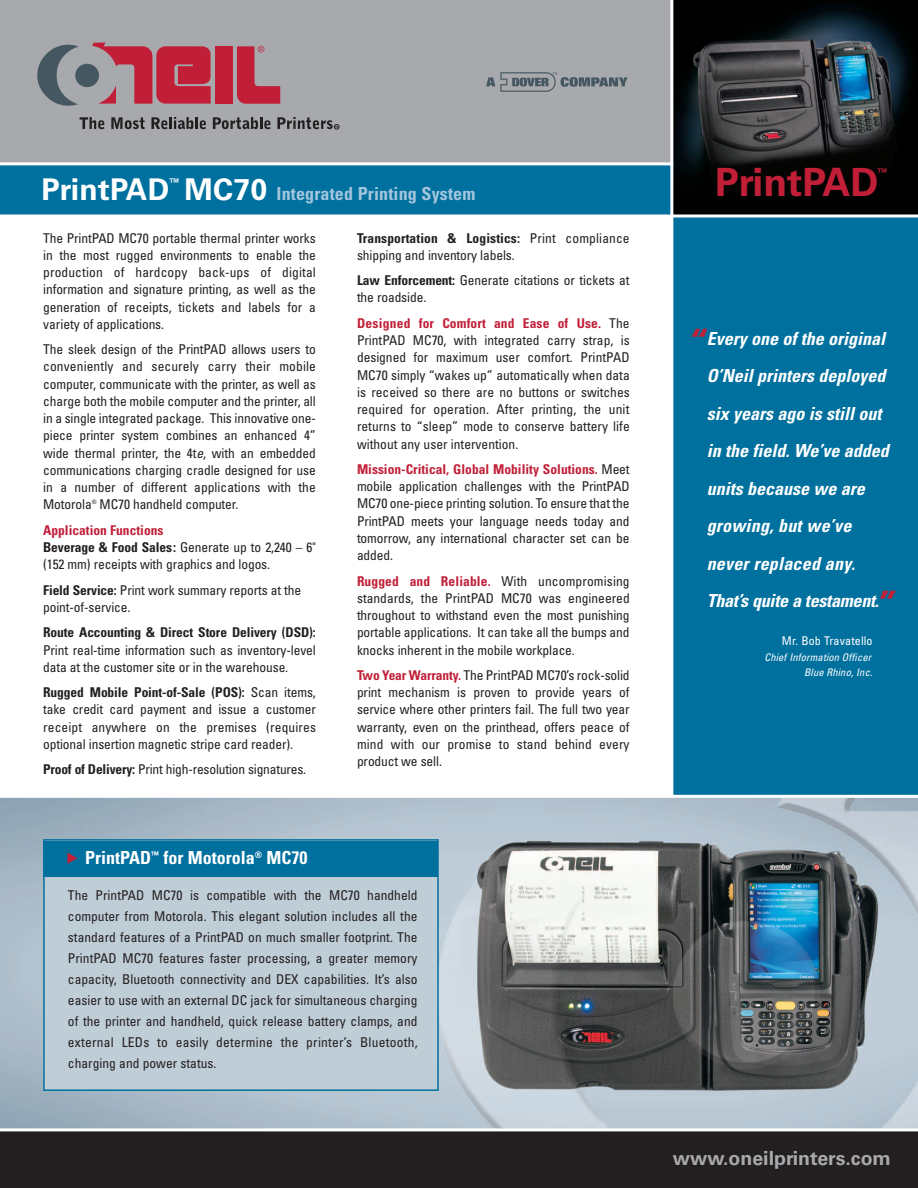
<style>
.page{position:relative;width:918px;height:1188px;background:#fff}
.page>*{position:absolute;margin:0;border:0;box-sizing:border-box;transform-origin:0 0}
.t1{font:italic 700 condensed 40.5px "Univers";color:#c11f38}
.t2{font:700 39px "Univers LT";color:#c11f38}
.t3{font:700 30px "Univers LT";letter-spacing:.01em;color:#fff}
.t4{font:700 19.5px "Univers LT";color:#a8a9ad}
.t5{font:italic 700 condensed 18px/37.5px "Univers";color:#fff}
.t6{font:700 condensed 18px "Univers";letter-spacing:.01em;color:#a3c6dd}
.t7{font:700 condensed 18px "Univers";color:#fff}
.t8{font:condensed 13.5px/17.2px "Univers";letter-spacing:-.01em;color:#231f20;text-align:justify}
.t9{font:700 condensed 13.5px "Univers";letter-spacing:-.01em;color:#231f20}
.t10{font:condensed 12px "Univers";letter-spacing:.015em;color:#fff}
.t11{font:700 12px "Univers LT";color:#fff}
.t12{font:700 12px "Univers LT";color:#c11f38}
.t13{font:italic condensed 10.5px/15px "Univers";letter-spacing:.015em;color:#fff;text-align:right}
.t14{font:condensed 6px "Univers";color:#231f20}
.s1{font-family:"Univers LT";font-stretch:normal;font-size:30px;color:#fff}
.s2{font-style:italic}
.s3{font-weight:700;color:#c11f38}
.s4{font-weight:700}
.s5{color:#c11f38}
</style>
<div class="page">
<img style="left:0;top:798px;width:918px;height:330px">
<div style="left:0;top:0;width:721px;height:179px;background:#a8a9ad"></div>
<div style="left:0;top:1130px;width:918px;height:58px;background:#231f20"></div>
<hr style="left:0;top:1128px;width:918px;height:3px;background:#fff">
<div style="left:672px;top:216px;width:246px;height:580px;background:#00709e"></div>
<div style="left:0;top:164px;width:705px;height:52px;background:#00709e"></div>
<img style="left:673px;top:0;width:245px;height:215px">
<hr style="left:0;top:162px;width:673px;height:3px;background:#fff">
<hr style="left:670px;top:0;width:3px;height:796px;background:#fff">
<hr style="left:0;top:215px;width:918px;height:3px;background:#fff">
<hr style="left:0;top:795px;width:918px;height:3px;background:#fff">
<svg style="left:486px;top:72px;width:142px;height:20px"></svg>
<svg style="left:37px;top:43px;width:302px;height:86px"></svg>
<div style="left:44px;top:840px;width:394px;height:250px;background:#bfcdd7"></div>
<div style="left:43px;top:839px;width:396px;height:252px;border:2px solid #00709e"></div>
<div style="left:43px;top:841px;width:395px;height:36px;background:#00709e"></div>
<h3 class="t3" style="left:41px;top:179px;width:130px">PrintPAD</h3>
<p class="t11" style="left:169px;top:179px;width:13px">™</p>
<h3 class="t6" style="left:185px;top:187px;width:292px"><span class="s1">MC70</span> Integrated Printing System</h3>
<h2 class="t2" style="left:715px;top:168px;width:165px">PrintPAD</h2>
<p class="t12" style="left:876px;top:168px;width:13px">™</p>
<p class="t8" style="left:43px;top:230px;width:274px">The PrintPAD MC70 portable thermal printer works in the most rugged environments to enable the production of hardcopy back-ups of digital information and signature printing, as well as the generation of receipts, tickets and labels for a variety of applications.</p>
<p class="t8" style="left:43px;top:342px;width:274px">The sleek design of the PrintPAD allows users to conveniently and securely carry their mobile computer, communicate with the printer, as well as charge both the mobile computer and the printer, all in a single integrated package. This innovative one&shy;piece printer system combines an enhanced 4” wide thermal printer, the 4t<span class="s2">e</span>, with an embedded communications charging cradle designed for use in a number of different applications with the Motorola</p>
<p class="t14" style="left:92px;top:500px;width:6px">®</p>
<p class="t8" style="left:100px;top:497px;width:140px">MC70 handheld computer.</p>
<p class="t8" style="left:43px;top:523px;width:274px;text-align:left"><span class="s3">Application Functions<br></span><span class="s4">Beverage &amp; Food Sales:</span> Generate up to 2,240 – 6" (152 mm) receipts with graphics and logos.</p>
<p class="t8" style="left:43px;top:582px;width:260px"><span class="s4">Field Service:</span> Print work summary reports at the point-of-service.</p>
<p class="t9" style="left:43px;top:628px;width:274px">Route Accounting &amp; Direct Store Delivery (DSD):</p>
<p class="t8" style="left:43px;top:642px;width:274px">Print real-time information such as inventory-level data at the customer site or in the warehouse.</p>
<p class="t8" style="left:43px;top:685px;width:274px"><span class="s4">Rugged Mobile Point-of-Sale (POS):</span> Scan items, take credit card payment and issue a customer receipt anywhere on the premises (requires optional insertion magnetic stripe card reader).</p>
<p class="t8" style="left:43px;top:762px;width:265px"><span class="s4">Proof of Delivery:</span> Print high-resolution signatures.</p>
<h3 class="t7" style="left:67px;top:851px;width:242px"><span class="s5">◆</span> PrintPAD<sup>™</sup> for Motorola<sup>®</sup> MC70</h3>
<p class="t8" style="left:357px;top:230px;width:274px"><span class="s4">Transportation &amp; Logistics:</span> Print compliance shipping and inventory labels.</p>
<p class="t8" style="left:357px;top:273px;width:274px"><span class="s4">Law Enforcement:</span> Generate citations or tickets at the roadside.</p>
<p class="t8" style="left:357px;top:316px;width:274px"><span class="s3">Designed for Comfort and Ease of Use.</span> The PrintPAD MC70, with integrated carry strap, is designed for maximum user comfort. PrintPAD MC70 simply “wakes up” automatically when data is received so there are no buttons or switches required for operation. After printing, the unit returns to “sleep” mode to conserve battery life without any user intervention.</p>
<p class="t8" style="left:357px;top:462px;width:274px"><span class="s3">Mission-Critical, Global Mobility Solutions.</span> Meet mobile application challenges with the PrintPAD MC70 one-piece printing solution. To ensure that the PrintPAD meets your language needs today and tomorrow, any international character set can be added.</p>
<p class="t8" style="left:357px;top:573px;width:274px"><span class="s3">Rugged and Reliable.</span> With uncompromising standards, the PrintPAD MC70 was engineered throughout to withstand even the most punishing portable applications. It can take all the bumps and knocks inherent in the mobile workplace.</p>
<p class="t8" style="left:357px;top:668px;width:274px"><span class="s3">Two Year Warranty.</span> The PrintPAD MC70’s rock-solid print mechanism is proven to provide years of service where other printers fail. The full two year warranty, even on the printhead, offers peace of mind with our promise to stand behind every product we sell.</p>
<p class="t8" style="left:68px;top:886px;width:351px;line-height:21px">The PrintPAD MC70 is compatible with the MC70 handheld computer from Motorola. This elegant solution includes all the standard features of a PrintPAD on much smaller footprint. The PrintPAD MC70 features faster processing, a greater memory capacity, Bluetooth connectivity and DEX capabilities. It’s also easier to use with an external DC jack for simultaneous charging of the printer and handheld, quick release battery clamps, and external LEDs to easily determine the printer’s Bluetooth, charging and power status.</p>
<h1 class="t1" style="left:685px;top:329px;width:19px">“</h1>
<h3 class="t5" style="left:707px;top:321px;width:184px">Every one of the original<br>O’Neil printers deployed six years ago is still out in the field. We’ve added units because we are growing, but we’ve never replaced any.<br>That’s quite a testament.</h3>
<h1 class="t1" style="left:874px;top:591px;width:19px">”</h1>
<p class="t10" style="left:782px;top:636px;width:92px">Mr. Bob Travatello</p>
<p class="t13" style="left:764px;top:651px;width:110px">Chief Information Officer<br>Blue Rhino, Inc.</p>
<h3 class="t4" style="left:673px;top:1151px;width:220px">www.oneilprinters.com</h3>
</div>
